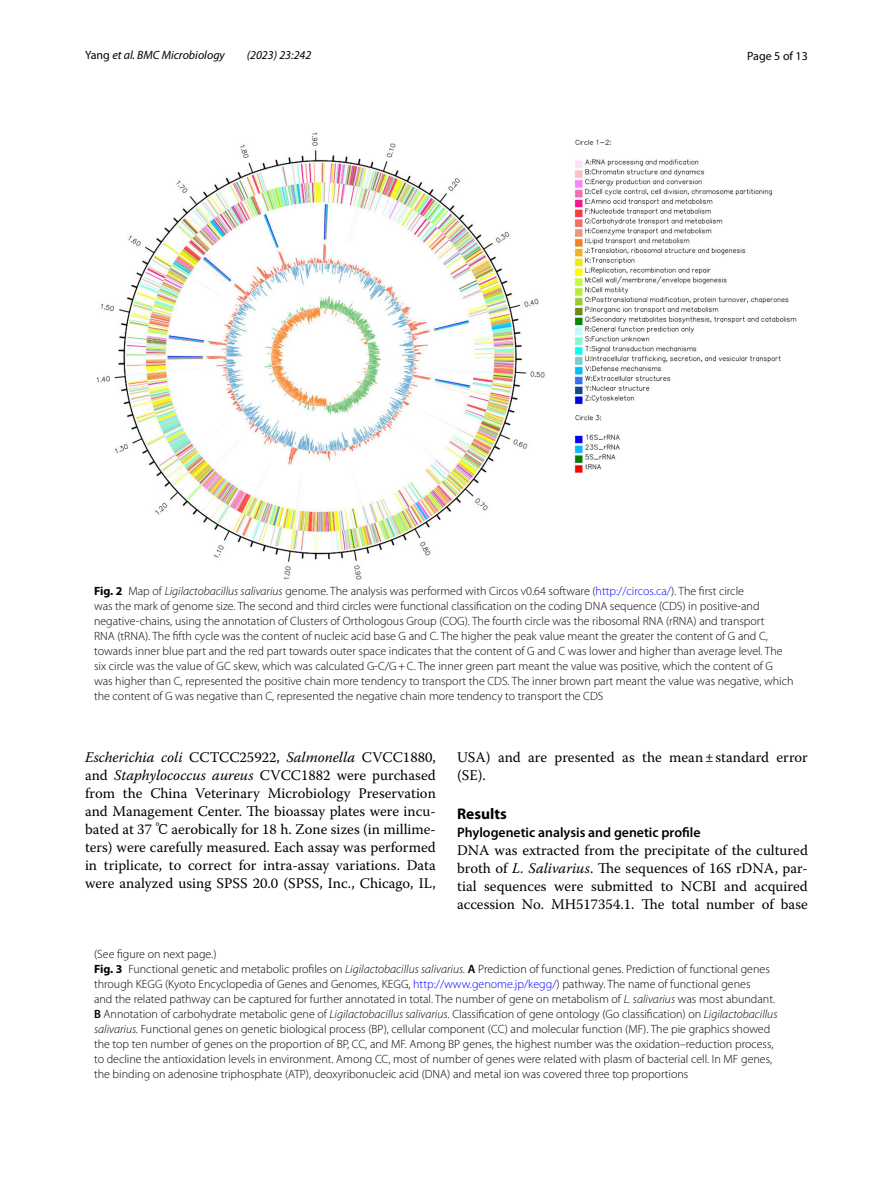
<style>
.page{position:relative;width:893px;height:1187px;background:#fff}
.page>*{position:absolute;margin:0;border:0;box-sizing:border-box;transform-origin:0 0}
.t1{font:700 15.45px "Myriad Pro";color:#000}
.t2{font:14.7px/18px "Warnock Pro";color:#000;text-align:justify}
.t3{font:600 13.8px "Myriad Pro";color:#000}
.t4{font:300 12px/15px "Myriad Pro";color:#000}
.t5{font:italic 12px "Myriad Pro";color:#000}
.t6{font:12px "Myriad Pro";color:#000}
.s1{font-style:normal}
.s2{font-weight:700}
.s3{font-style:italic}
.s4{color:#00f}
.s5{font-family:"Code 2000"}
.s6{font-weight:600}
</style>
<div class="page">
<img style="left:96px;top:133px;width:701px;height:446px">
<p class="t5" style="left:85px;top:48px;width:141px"><span class="s1">Yang</span> et al. BMC Microbiology</p>
<p class="t5" style="left:247px;top:48px;width:66px">(2023) 23:242</p>
<p class="t6" style="left:747px;top:48px;width:62px">Page 5 of 13</p>
<p class="t4" style="left:94px;top:583px;width:701px"><span class="s2">Fig. 2</span> Map of <span class="s3">Ligilactobacillus salivarius</span> genome. The analysis was performed with Circos v0.64 software (<span class="s4">http://circos.ca/</span>). The first circle<br>was the mark of genome size. The second and third circles were functional classification on the coding DNA sequence (CDS) in positive-and negative-chains, using the annotation of Clusters of Orthologous Group (COG). The fourth circle was the ribosomal RNA (rRNA) and transport<br>RNA (tRNA). The fifth cycle was the content of nucleic acid base G and C. The higher the peak value meant the greater the content of G and C, towards inner blue part and the red part towards outer space indicates that the content of G and C was lower and higher than average level. The six circle was the value of GC skew, which was calculated G-C/G+C. The inner green part meant the value was positive, which the content of G was higher than C, represented the positive chain more tendency to transport the CDS. The inner brown part meant the value was negative, which the content of G was negative than C, represented the negative chain more tendency to transport the CDS</p>
<p class="t2" style="left:85px;top:747px;width:352px"><span class="s3">Escherichia coli</span> CCTCC25922, <span class="s3">Salmonella</span> CVCC1880, and <span class="s3">Staphylococcus aureus</span> CVCC1882 were purchased from the China Veterinary Microbiology Preservation and Management Center. The bioassay plates were incu&shy;bated at 37 <span class="s5">℃</span> aerobically for 18 h. Zone sizes (in millime&shy;ters) were carefully measured. Each assay was performed in triplicate, to correct for intra-assay variations. Data were analyzed using SPSS 20.0 (SPSS, Inc., Chicago, IL,</p>
<p class="t2" style="left:457px;top:747px;width:352px">USA) and are presented as the mean±standard error (SE).</p>
<p class="t1" style="left:457px;top:803px;width:51px">Results</p>
<p class="t3" style="left:457px;top:823px;width:245px">Phylogenetic analysis and genetic profile</p>
<p class="t2" style="left:457px;top:841px;width:352px">DNA was extracted from the precipitate of the cultured broth of <span class="s3">L. Salivarius</span>. The sequences of 16S rDNA, par&shy;tial sequences were submitted to NCBI and acquired accession No. MH517354.1. The total number of base</p>
<p class="t4" style="left:94px;top:946px;width:124px">(See figure on next page.)</p>
<p class="t4" style="left:94px;top:961px;width:685px"><span class="s2">Fig. 3</span> Functional genetic and metabolic profiles on <span class="s3">Ligilactobacillus salivarius.</span> <span class="s6">A</span> Prediction of functional genes. Prediction of functional genes through KEGG (Kyoto Encyclopedia of Genes and Genomes, KEGG, <span class="s4">http://www.genome.jp/kegg/</span>) pathway. The name of functional genes<br>and the related pathway can be captured for further annotated in total. The number of gene on metabolism of <span class="s3">L. salivarius</span> was most abundant.<br><span class="s6">B</span> Annotation of carbohydrate metabolic gene of <span class="s3">Ligilactobacillus salivarius</span>. Classification of gene ontology (Go classification) on <span class="s3">Ligilactobacillus salivarius.</span> Functional genes on genetic biological process (BP), cellular component (CC) and molecular function (MF). The pie graphics showed the top ten number of genes on the proportion of BP, CC, and MF. Among BP genes, the highest number was the oxidation–reduction process, to decline the antioxidation levels in environment. Among CC, most of number of genes were related with plasm of bacterial cell. In MF genes, the binding on adenosine triphosphate (ATP), deoxyribonucleic acid (DNA) and metal ion was covered three top proportions</p>
</div>
